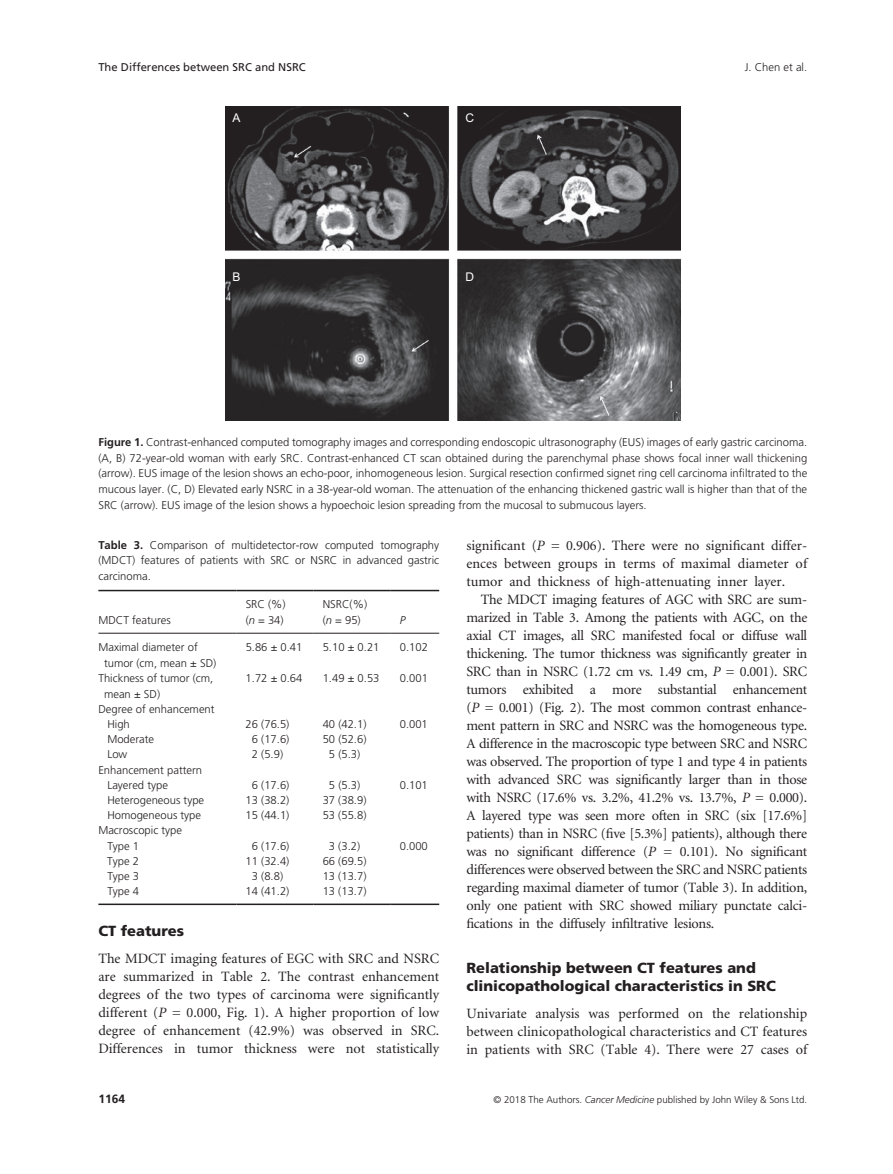
<style>
.page{position:relative;width:893px;height:1174px;background:#fff}
.page>*{position:absolute;margin:0;border:0;box-sizing:border-box;transform-origin:0 0}
.t1{font:900 14.7px/18px "Frutiger";color:#231f20}
.t2{font:14.25px/18px "Minion";color:#231f20;text-align:justify}
.t3{font:700 12px "Frutiger";color:#231f20}
.t4{font:12px "Arial";color:#fff}
.t5{font:300 11.25px/15.8px "Frutiger";color:#231f20}
.t6{font:11.25px "Frutiger";color:#231f20}
.t7{font:italic 300 11.25px "Frutiger";color:#231f20}
.t8{font:300 9.75px "Frutiger";color:#231f20}
.s1{font-weight:700}
.s2{font-style:italic}
</style>
<div class="page">
<img style="left:225px;top:107px;width:455px;height:313px">
<hr style="left:98px;top:633px;width:139px;height:1px;background:#231f20">
<hr style="left:237px;top:633px;width:77px;height:1px;background:#231f20">
<hr style="left:314px;top:633px;width:77px;height:1px;background:#231f20">
<hr style="left:391px;top:633px;width:48px;height:1px;background:#231f20">
<hr style="left:98px;top:903px;width:139px;height:2px;background:#231f20">
<hr style="left:237px;top:903px;width:77px;height:2px;background:#231f20">
<hr style="left:314px;top:903px;width:77px;height:2px;background:#231f20">
<hr style="left:98px;top:590px;width:139px;height:1px;background:#231f20">
<hr style="left:237px;top:590px;width:77px;height:1px;background:#231f20">
<hr style="left:314px;top:590px;width:77px;height:1px;background:#231f20">
<hr style="left:391px;top:590px;width:48px;height:1px;background:#231f20">
<hr style="left:391px;top:903px;width:48px;height:2px;background:#231f20">
<p class="t6" style="left:98px;top:61px;width:209px">The Differences between SRC and NSRC</p>
<p class="t5" style="left:745px;top:60px;width:64px">J. Chen et al.</p>
<p class="t4" style="left:233px;top:109px;width:10px">A</p>
<p class="t4" style="left:465px;top:109px;width:10px">C</p>
<p class="t4" style="left:233px;top:268px;width:10px">B</p>
<p class="t4" style="left:465px;top:268px;width:10px">D</p>
<p class="t5" style="left:98px;top:434px;width:710px;text-align:justify"><span class="s1">Figure 1.</span> Contrast-enhanced computed tomography images and corresponding endoscopic ultrasonography (EUS) images of early gastric carcinoma. (A, B) 72-year-old woman with early SRC. Contrast-enhanced CT scan obtained during the parenchymal phase shows focal inner wall thickening (arrow). EUS image of the lesion shows an echo-poor, inhomogeneous lesion. Surgical resection confirmed signet ring cell carcinoma infiltrated to the mucous layer. (C, D) Elevated early NSRC in a 38-year-old woman. The attenuation of the enhancing thickened gastric wall is higher than that of the SRC (arrow). EUS image of the lesion shows a hypoechoic lesion spreading from the mucosal to submucous layers.</p>
<p class="t5" style="left:98px;top:537px;width:342px;text-align:justify"><span class="s1">Table 3.</span> Comparison of multidetector-row computed tomography (MDCT) features of patients with SRC or NSRC in advanced gastric carcinoma.</p>
<p class="t5" style="left:98px;top:612px;width:74px">MDCT features</p>
<p class="t5" style="left:246px;top:596px;width:42px">SRC (%) (<span class="s2">n</span> = 34)</p>
<p class="t5" style="left:323px;top:596px;width:46px">NSRC(%) (<span class="s2">n</span> = 95)</p>
<p class="t7" style="left:400px;top:613px;width:7px">P</p>
<p class="t5" style="left:104px;top:639px;width:114px;text-indent:-6px">Maximal diameter of tumor (cm, mean ± SD)</p>
<p class="t5" style="left:246px;top:639px;width:58px">5.86 ± 0.41</p>
<p class="t5" style="left:323px;top:639px;width:58px">5.10 ± 0.21</p>
<p class="t5" style="left:400px;top:639px;width:30px">0.102</p>
<p class="t5" style="left:104px;top:670px;width:111px;text-indent:-6px">Thickness of tumor (cm, mean ± SD)</p>
<p class="t5" style="left:246px;top:670px;width:58px">1.72 ± 0.64</p>
<p class="t5" style="left:323px;top:670px;width:58px">1.49 ± 0.53</p>
<p class="t5" style="left:400px;top:670px;width:30px">0.001</p>
<p class="t5" style="left:107px;top:701px;width:109px;line-height:15.1px;text-indent:-9px">Degree of enhancement<br>High</p>
<p class="t5" style="left:246px;top:716px;width:45px">26 (76.5)</p>
<p class="t5" style="left:323px;top:716px;width:45px">40 (42.1)</p>
<p class="t5" style="left:400px;top:716px;width:30px">0.001</p>
<p class="t5" style="left:107px;top:731px;width:48px">Moderate</p>
<p class="t5" style="left:252px;top:731px;width:39px">6 (17.6)</p>
<p class="t5" style="left:323px;top:731px;width:45px">50 (52.6)</p>
<p class="t5" style="left:107px;top:746px;width:22px">Low</p>
<p class="t5" style="left:252px;top:746px;width:33px">2 (5.9)</p>
<p class="t5" style="left:329px;top:746px;width:33px">5 (5.3)</p>
<p class="t5" style="left:107px;top:762px;width:96px;line-height:15.1px;text-indent:-9px">Enhancement pattern<br>Layered type</p>
<p class="t5" style="left:252px;top:777px;width:39px">6 (17.6)</p>
<p class="t5" style="left:329px;top:777px;width:33px">5 (5.3)</p>
<p class="t5" style="left:400px;top:777px;width:30px">0.101</p>
<p class="t5" style="left:107px;top:792px;width:98px">Heterogeneous type</p>
<p class="t5" style="left:246px;top:792px;width:45px">13 (38.2)</p>
<p class="t5" style="left:323px;top:792px;width:45px">37 (38.9)</p>
<p class="t5" style="left:107px;top:807px;width:95px">Homogeneous type</p>
<p class="t5" style="left:246px;top:807px;width:45px">15 (44.1)</p>
<p class="t5" style="left:323px;top:807px;width:45px">53 (55.8)</p>
<p class="t5" style="left:107px;top:823px;width:76px;line-height:15.1px;text-indent:-9px">Macroscopic type<br>Type 1</p>
<p class="t5" style="left:252px;top:838px;width:39px">6 (17.6)</p>
<p class="t5" style="left:329px;top:838px;width:33px">3 (3.2)</p>
<p class="t5" style="left:400px;top:838px;width:30px">0.000</p>
<p class="t5" style="left:107px;top:853px;width:33px">Type 2</p>
<p class="t5" style="left:246px;top:853px;width:45px">11 (32.4)</p>
<p class="t5" style="left:323px;top:853px;width:45px">66 (69.5)</p>
<p class="t5" style="left:107px;top:868px;width:33px">Type 3</p>
<p class="t5" style="left:252px;top:868px;width:33px">3 (8.8)</p>
<p class="t5" style="left:323px;top:868px;width:45px">13 (13.7)</p>
<p class="t5" style="left:107px;top:883px;width:33px">Type 4</p>
<p class="t5" style="left:246px;top:883px;width:45px">14 (41.2)</p>
<p class="t5" style="left:323px;top:883px;width:45px">13 (13.7)</p>
<p class="t1" style="left:98px;top:921px;width:87px">CT features</p>
<p class="t2" style="left:98px;top:950px;width:342px">The MDCT imaging features of EGC with SRC and NSRC are summarized in Table 2. The contrast enhancement degrees of the two types of carcinoma were significantly different (<span class="s2">P</span> = 0.000, Fig. 1). A higher proportion of low degree of enhancement (42.9%) was observed in SRC.<br>Differences in tumor thickness were not statistically</p>
<p class="t2" style="left:466px;top:536px;width:342px">significant (<span class="s2">P</span> = 0.906). There were no significant differ&shy;ences between groups in terms of maximal diameter of tumor and thickness of high-attenuating inner layer.</p>
<p class="t2" style="left:466px;top:590px;width:342px;text-indent:14px">The MDCT imaging features of AGC with SRC are sum&shy;marized in Table 3. Among the patients with AGC, on the axial CT images, all SRC manifested focal or diffuse wall thickening. The tumor thickness was significantly greater in SRC than in NSRC (1.72 cm vs. 1.49 cm, <span class="s2">P</span> = 0.001). SRC tumors exhibited a more substantial enhancement (<span class="s2">P</span> = 0.001) (Fig. 2). The most common contrast enhance&shy;ment pattern in SRC and NSRC was the homogeneous type.<br>A difference in the macroscopic type between SRC and NSRC was observed. The proportion of type 1 and type 4 in patients with advanced SRC was significantly larger than in those with NSRC (17.6% vs. 3.2%, 41.2% vs. 13.7%, <span class="s2">P</span> = 0.000).<br>A layered type was seen more often in SRC (six [17.6%] patients) than in NSRC (five [5.3%] patients), although there was no significant difference (<span class="s2">P</span> = 0.101). No significant differences were observed between the SRC and NSRC patients regarding maximal diameter of tumor (Table 3). In addition, only one patient with SRC showed miliary punctate calci&shy;fications in the diffusely infiltrative lesions.</p>
<p class="t1" style="left:466px;top:958px;width:311px">Relationship between CT features and clinicopathological characteristics in SRC</p>
<p class="t2" style="left:466px;top:1004px;width:342px">Univariate analysis was performed on the relationship between clinicopathological characteristics and CT features in patients with SRC (Table 4). There were 27 cases of</p>
<p class="t3" style="left:98px;top:1091px;width:28px">1164</p>
<p class="t8" style="left:494px;top:1093px;width:315px">© 2018 The Authors. <span class="s2">Cancer Medicine</span> published by John Wiley &amp; Sons Ltd.</p>
</div>
